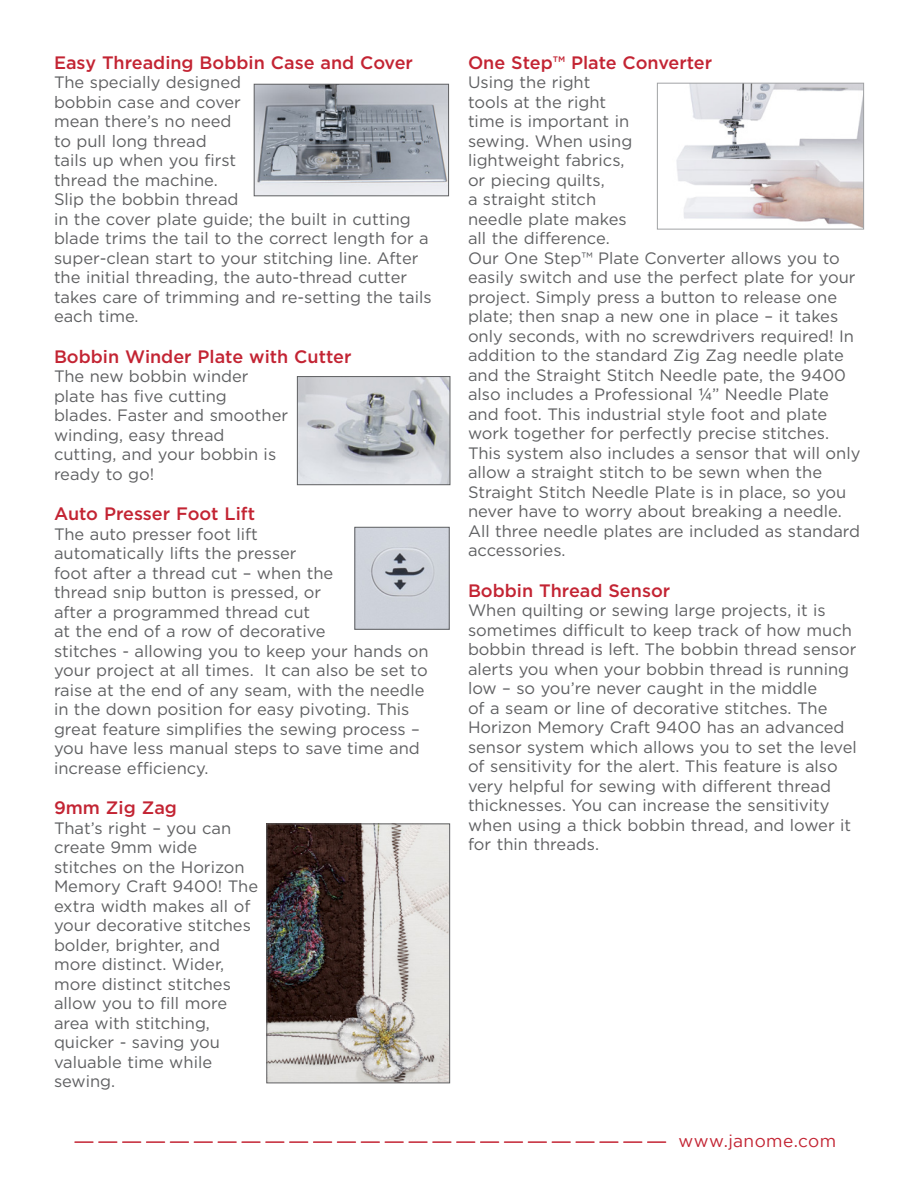
<style>
.page{position:relative;width:918px;height:1188px;background:#fff}
.page>*{position:absolute;margin:0;border:0;box-sizing:border-box;transform-origin:0 0}
.t1{font:500 18px "Gotham HTF";color:#c32433}
.t2{font:17.25px "Gotham";letter-spacing:.025em;color:#c32433}
.t3{font:16.5px/19.5px "Gotham HTF";color:#5f6062}
.s1{font-family:"Helvetica Neue"}
</style>
<div class="page">
<svg style="left:75px;top:1141px;width:591px;height:2px"></svg>
<img style="left:256px;top:86px;width:191px;height:108px">
<div style="left:254px;top:84px;width:195px;height:112px;border:1px solid #5f6062"></div>
<img style="left:299px;top:378px;width:149px;height:105px">
<div style="left:297px;top:376px;width:153px;height:109px;border:1px solid #5f6062"></div>
<img style="left:356px;top:529px;width:92px;height:99px">
<div style="left:354px;top:527px;width:96px;height:103px;border:1px solid #5f6062"></div>
<img style="left:676px;top:85px;width:186px;height:143px">
<div style="left:657px;top:83px;width:207px;height:147px;border:1px solid #a1a3a5"></div>
<img style="left:268px;top:826px;width:180px;height:255px">
<div style="left:266px;top:824px;width:184px;height:259px;border:1px solid #5f6062"></div>
<p class="t1" style="left:54px;top:52px;width:361px">Easy Threading Bobbin Case and Cover</p>
<p class="t3" style="left:54px;top:73px;width:379px">The specially designed<br>bobbin case and cover<br>mean there’s no need<br>to pull long thread<br>tails up when you first<br>thread the machine.<br>Slip the bobbin thread<br>in the cover plate guide; the built in cutting blade trims the tail to the correct length for a super-clean start to your stitching line. After the initial threading, the auto-thread cutter takes care of trimming and re-setting the tails each time.</p>
<p class="t1" style="left:54px;top:346px;width:299px">Bobbin Winder Plate with Cutter</p>
<p class="t3" style="left:54px;top:367px;width:236px">The new bobbin winder plate has five cutting blades. Faster and smoother winding, easy thread cutting, and your bobbin is ready to go!</p>
<p class="t1" style="left:54px;top:504px;width:203px">Auto Presser Foot Lift</p>
<p class="t3" style="left:54px;top:524px;width:376px">The auto presser foot lift<br>automatically lifts the presser<br>foot after a thread cut – when the<br>thread snip button is pressed, or<br>after a programmed thread cut<br>at the end of a row of decorative<br>stitches - allowing you to keep your hands on your project at all times. It can also be set to raise at the end of any seam, with the needle in the down position for easy pivoting. This great feature simplifies the sewing process – you have less manual steps to save time and increase efficiency.</p>
<p class="t1" style="left:54px;top:798px;width:124px">9mm Zig Zag</p>
<p class="t3" style="left:54px;top:818px;width:206px">That’s right – you can create 9mm wide stitches on the Horizon<br>Memory Craft 9400! The extra width makes all of your decorative stitches bolder, brighter, and more distinct. Wider, more distinct stitches allow you to fill more area with stitching, quicker - saving you valuable time while sewing.</p>
<p class="t1" style="left:468px;top:52px;width:246px">One Step™ Plate Converter</p>
<p class="t3" style="left:468px;top:73px;width:394px">Using the right<br>tools at the right<br>time is important in<br>sewing. When using<br>lightweight fabrics,<br>or piecing quilts,<br>a straight stitch<br>needle plate makes<br>all the difference.<br>Our One Step™ Plate Converter allows you to easily switch and use the perfect plate for your project. Simply press a button to release one plate; then snap a new one in place – it takes only seconds, with no screwdrivers required! In addition to the standard Zig Zag needle plate and the Straight Stitch Needle pate, the 9400 also includes a Professional <span class="s1">¼</span>” Needle Plate and foot. This industrial style foot and plate work together for perfectly precise stitches.<br>This system also includes a sensor that will only allow a straight stitch to be sewn when the Straight Stitch Needle Plate is in place, so you never have to worry about breaking a needle.<br>All three needle plates are included as standard accessories.</p>
<p class="t1" style="left:468px;top:580px;width:204px">Bobbin Thread Sensor</p>
<p class="t3" style="left:468px;top:601px;width:390px">When quilting or sewing large projects, it is sometimes difficult to keep track of how much bobbin thread is left. The bobbin thread sensor alerts you when your bobbin thread is running low – so you’re never caught in the middle<br>of a seam or line of decorative stitches. The Horizon Memory Craft 9400 has an advanced sensor system which allows you to set the level of sensitivity for the alert. This feature is also very helpful for sewing with different thread thicknesses. You can increase the sensitivity when using a thick bobbin thread, and lower it for thin threads.</p>
<p class="t2" style="left:678px;top:1131px;width:159px">www.janome.com</p>
</div>
